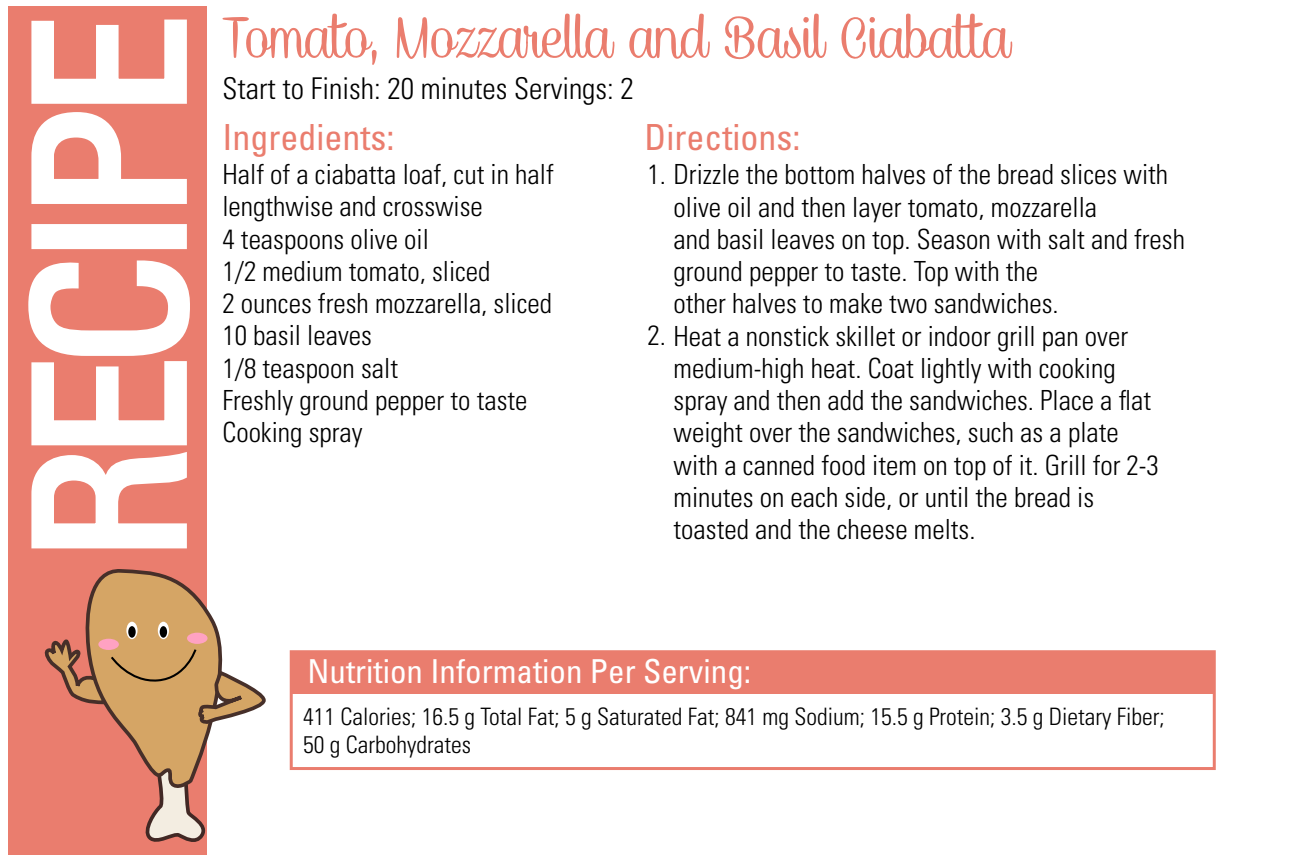
<style>
.page{position:relative;width:1296px;height:864px;background:#fff}
.page>*{position:absolute;margin:0;border:0;box-sizing:border-box;transform-origin:0 0}
.t1{font:condensed 207px "Univers";letter-spacing:-.06em;color:#fff}
.t2{font:66px "Caneletter Script Personal Use";color:#ea7d6e}
.t3{font:condensed 36px "Univers";color:#ea7d6e}
.t4{font:condensed 33px "Univers";color:#fff}
.t5{font:300 condensed 30px "Univers";color:#000}
.t6{font:300 condensed 27.6px/32.1px "Univers";color:#000}
.t7{font:300 condensed 24px/28.8px "Univers";color:#000}
</style>
<div class="page">
<div style="left:8px;top:7px;width:199px;height:848px;background:#ea7d6e"></div>
<svg style="left:28px;top:260px;width:162px;height:289px"></svg>
<div style="left:31px;top:224px;width:156px;height:25px;border:6px solid #fff"></div>
<svg style="left:31px;top:19px;width:156px;height:185px"></svg>
<svg style="left:44px;top:569px;width:222px;height:273px"></svg>
<div style="left:291px;top:652px;width:923px;height:42px;background:#ea7d6e"></div>
<div style="left:290px;top:650px;width:926px;height:120px;border:3px solid #ea7d6e"></div>
<h1 class="t1" style="left:-21px;top:562px;width:549px;rotate:-90deg">RECIPE</h1>
<h2 class="t2" style="left:222px;top:5px;width:789px">Tomato, Mozzarella and Basil Ciabatta</h2>
<p class="t5" style="left:222px;top:71px;width:413px">Start to Finish: 20 minutes Servings: 2</p>
<h3 class="t3" style="left:222px;top:115px;width:173px">Ingredients:</h3>
<h3 class="t3" style="left:644px;top:115px;width:157px">Directions:</h3>
<p class="t6" style="left:674px;top:159px;width:513px;text-indent:-26px">1. Drizzle the bottom halves of the bread slices with olive oil and then layer tomato, mozzarella<br>and basil leaves on top. Season with salt and fresh ground pepper to taste. Top with the<br>other halves to make two sandwiches.</p>
<p class="t6" style="left:674px;top:320px;width:487px;text-indent:-26px">2. Heat a nonstick skillet or indoor grill pan over medium-high heat. Coat lightly with cooking spray and then add the sandwiches. Place a flat weight over the sandwiches, such as a plate with a canned food item on top of it. Grill for 2-3 minutes on each side, or until the bread is toasted and the cheese melts.</p>
<p class="t6" style="left:222px;top:158px;width:333px">Half of a ciabatta loaf, cut in half lengthwise and crosswise<br>4 teaspoons olive oil<br>1/2 medium tomato, sliced<br>2 ounces fresh mozzarella, sliced<br>10 basil leaves<br>1/8 teaspoon salt<br>Freshly ground pepper to taste<br>Cooking spray</p>
<p class="t4" style="left:308px;top:651px;width:445px">Nutrition Information Per Serving:</p>
<p class="t7" style="left:303px;top:702px;width:863px">411 Calories; 16.5 g Total Fat; 5 g Saturated Fat; 841 mg Sodium; 15.5 g Protein; 3.5 g Dietary Fiber;<br>50 g Carbohydrates</p>
</div>
